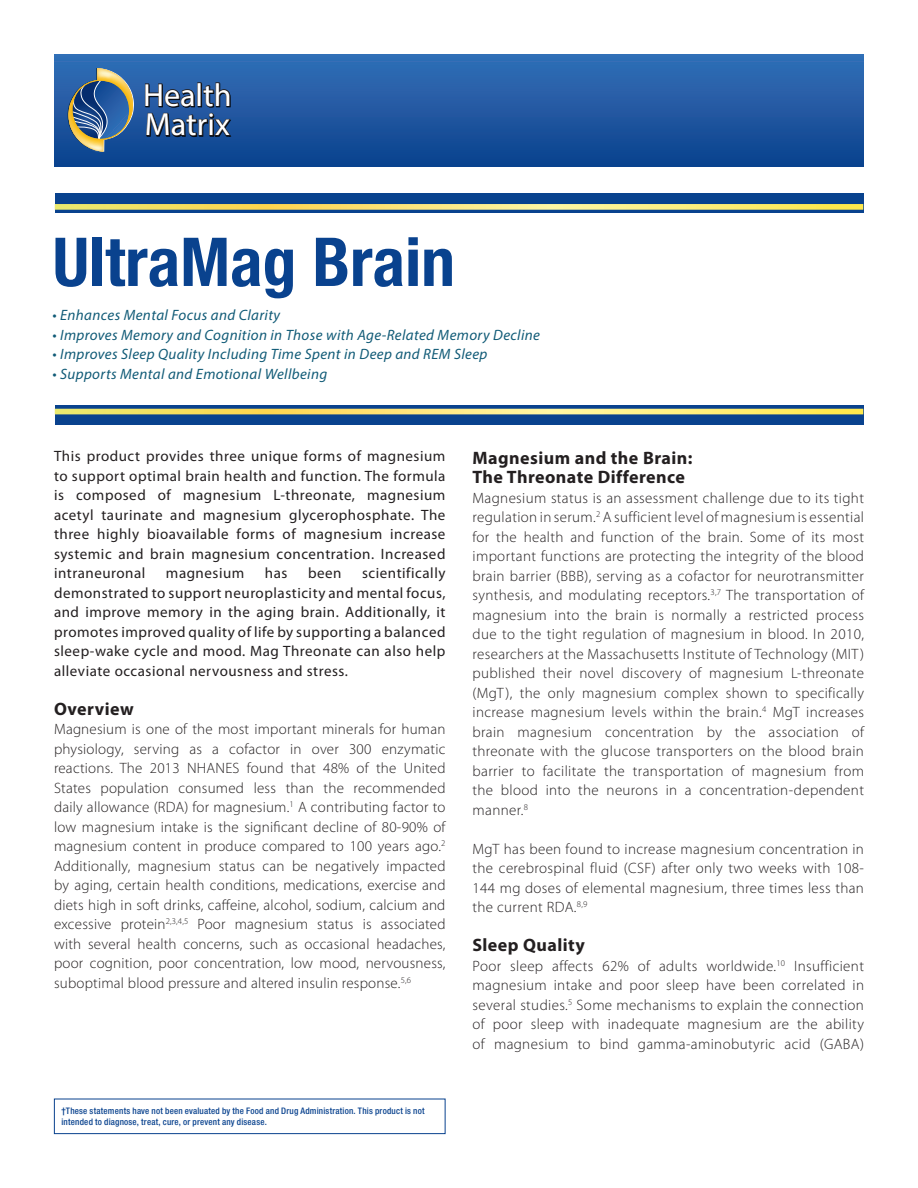
<style>
.page{position:relative;width:918px;height:1188px;background:#fff}
.page>*{position:absolute;margin:0;border:0;box-sizing:border-box;transform-origin:0 0}
.Indent_2{font:700 condensed 67.5px "Helvetica Neue LT Std";color:#09428e}
.t1{font:32.1px/29.4px "Myriad Pro";color:#fff}
.Indent_2-2{font:700 18px "Myriad Pro";letter-spacing:.025em;color:#231f20}
.Indent_2-3{font:300 15px/19.5px "Myriad Pro";letter-spacing:.025em;color:#231f20;text-align:justify}
.Indent_2-4{font:15px/19.5px "Myriad Pro";letter-spacing:.035em;color:#231f20;text-align:justify}
.Indent_2-5{font:italic 15px "Myriad Pro";letter-spacing:.025em;color:#115b77}
.t2{font:500 condensed 9px/10.8px "Helvetica Neue LT Std";letter-spacing:.02em;color:#09428e}
</style>
<div class="page">
<div style="left:55px;top:193px;width:808px;height:20px;background:#09428e"></div>
<svg style="left:55px;top:204px;width:808px;height:6px;background:#eede73"></svg>
<svg style="left:55px;top:406px;width:808px;height:19px;background:#14498c"></svg>
<svg style="left:55px;top:409px;width:808px;height:5px;background:#fbe772"></svg>
<div style="left:55px;top:54px;width:808px;height:112px;background:linear-gradient(to bottom,#3470b7,#0c428e)"></div>
<svg style="left:144px;top:82px;width:89px;height:56px;background:#1e3f6c"></svg>
<svg style="left:67px;top:68px;width:67px;height:84px;background:#456a93"></svg>
<img style="left:79px;top:135px;width:33px;height:21px">
<img style="left:86px;top:62px;width:37px;height:29px">
<div style="left:54px;top:1099px;width:392px;height:35px;border:1px solid #09428e"></div>
<h2 class="t1" style="left:143px;top:80px;width:90px">Health<br>Matrix</h2>
<p class="Indent_2" style="left:53px;top:221px;width:404px">UltraMag Brain</p>
<p class="Indent_2-5" style="left:52px;top:306px;width:229px">• Enhances Mental Focus and Clarity</p>
<p class="Indent_2-5" style="left:52px;top:325px;width:489px">• Improves Memory and Cognition in Those with Age-Related Memory Decline</p>
<p class="Indent_2-5" style="left:52px;top:345px;width:437px">• Improves Sleep Quality Including Time Spent in Deep and REM Sleep</p>
<p class="Indent_2-5" style="left:52px;top:364px;width:276px">• Supports Mental and Emotional Wellbeing</p>
<p class="Indent_2-4" style="left:54px;top:447px;width:393px">This product provides three unique forms of magnesium to support optimal brain health and function. The formula is composed of magnesium L-threonate, magnesium acetyl taurinate and magnesium glycerophosphate. The three highly bioavailable forms of magnesium increase systemic and brain magnesium concentration. Increased intraneuronal</p>
<p class="Indent_2-4" style="left:54px;top:564px;width:393px;text-indent:308px">scientifically demonstrated to support neuroplasticity and mental focus, and improve memory in the aging brain. Additionally, it promotes improved quality of life by supporting a balanced sleep-wake cycle and mood. Mag Threonate can also help alleviate occasional nervousness and stress.</p>
<p class="Indent_2-2" style="left:54px;top:697px;width:81px">Overview</p>
<p class="Indent_2-3" style="left:54px;top:719px;width:393px">Magnesium is one of the most important minerals for human physiology, serving as a cofactor in over 300 enzymatic reactions. The 2013 NHANES found that 48% of the United States population consumed less than the recommended daily allowance (RDA) for magnesium.<sup>1</sup> A contributing factor to low magnesium intake is the significant decline of 80-90% of magnesium content in produce compared to 100 years ago.<sup>2<br></sup>Additionally, magnesium status can be negatively impacted by aging, certain health conditions, medications, exercise and diets high in soft drinks, caffeine, alcohol, sodium, calcium and excessive protein<sup>2,3,4,5</sup> Poor magnesium status is associated with several health concerns, such as occasional headaches, poor cognition, poor concentration, low mood, nervousness, suboptimal blood pressure and altered insulin response.<sup>5,6</sup></p>
<p class="Indent_2-4" style="left:166px;top:564px;width:80px">magnesium</p>
<p class="Indent_2-4" style="left:265px;top:564px;width:24px">has</p>
<p class="Indent_2-4" style="left:308px;top:564px;width:35px">been</p>
<p class="t2" style="left:62px;top:1105px;width:365px">†These statements have not been evaluated by the Food and Drug Administration. This product is not intended to diagnose, treat, cure, or prevent any disease.</p>
<p class="Indent_2-2" style="left:472px;top:446px;width:221px">Magnesium and the Brain:</p>
<p class="Indent_2-2" style="left:472px;top:465px;width:214px">The Threonate Difference</p>
<p class="Indent_2-3" style="left:472px;top:488px;width:393px">Magnesium status is an assessment challenge due to its tight regulation in serum.<sup>2</sup> A sufficient level of magnesium is essential for the health and function of the brain. Some of its most important functions are protecting the integrity of the blood brain barrier (BBB), serving as a cofactor for neurotransmitter synthesis, and modulating receptors.<sup>3,7</sup> The transportation of magnesium into the brain is normally a restricted process due to the tight regulation of magnesium in blood. In 2010, researchers at the Massachusetts Institute of Technology (MIT) published their novel discovery of magnesium L-threonate (MgT), the only magnesium complex shown to specifically increase magnesium levels within the brain.<sup>4</sup> MgT increases brain magnesium concentration by the association of threonate with the glucose transporters on the blood brain barrier to facilitate the transportation of magnesium from the blood into the neurons in a concentration-dependent manner.<sup>8</sup></p>
<p class="Indent_2-3" style="left:472px;top:839px;width:393px">MgT has been found to increase magnesium concentration in the cerebrospinal fluid (CSF) after only two weeks with 108- 144 mg doses of elemental magnesium, three times less than the current RDA.<sup>8,9</sup></p>
<p class="Indent_2-2" style="left:472px;top:933px;width:114px">Sleep Quality</p>
<p class="Indent_2-3" style="left:472px;top:956px;width:393px">Poor sleep affects 62% of adults worldwide.<sup>10</sup> Insufficient magnesium intake and poor sleep have been correlated in several studies.<sup>5</sup> Some mechanisms to explain the connection of poor sleep with inadequate magnesium are the ability of magnesium to bind gamma-aminobutyric acid (GABA)</p>
</div>
